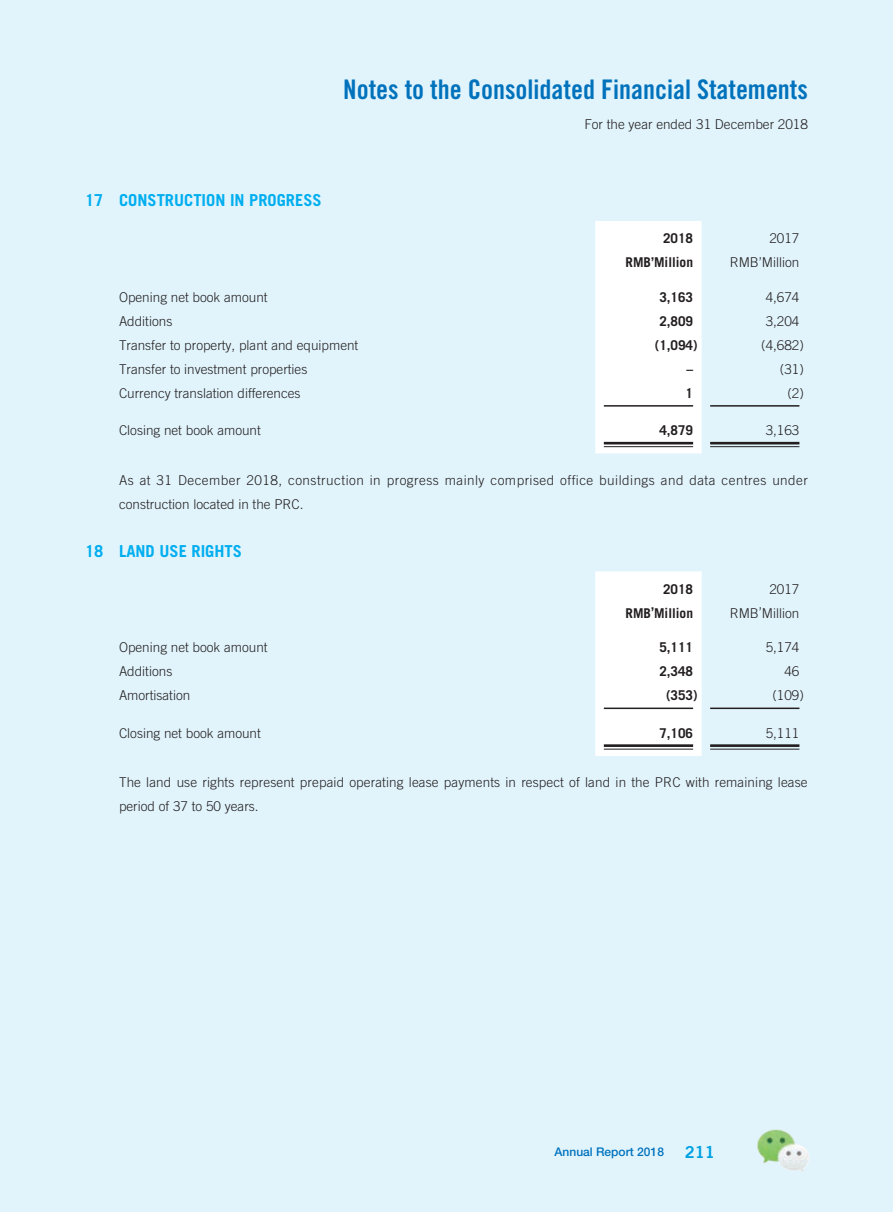
<style>
.page{position:relative;width:893px;height:1212px;background:#e1f4fc}
.page>*{position:absolute;margin:0;border:0;box-sizing:border-box;transform-origin:0 0}
.t1{font:27px "Trade Gothic LT Std Bd Cn 20";color:#0072bc}
._3__標題{font:700 16.5px "Trade Gothic LT Std";color:#00aeef}
.t2{font:16.5px "Trade Gothic LT Std Bd 2";color:#00a1e3}
._1__內文{font:300 13.5px/24px "Trade Gothic LT Std";color:#231f20}
._1__內文-2{font:300 13.5px/24px "Trade Gothic LT Std";letter-spacing:.035em;color:#231f20}
._1__內文-3{font:700 13.5px "Trade Gothic LT Std";color:#231f20}
.t3{font:500 12px "Helvetica Neue LT Std";color:#0072bc}
</style>
<div class="page">
<img style="left:757px;top:1129px;width:53px;height:43px">
<div style="left:595px;top:221px;width:107px;height:232px;background:#fff"></div>
<hr style="left:604px;top:405px;width:89px;height:2px;background:#231f20">
<hr style="left:710px;top:405px;width:89px;height:2px;background:#231f20">
<hr style="left:604px;top:442px;width:89px;height:2px;background:#231f20">
<hr style="left:604px;top:446px;width:89px;height:1px;background:#231f20">
<hr style="left:710px;top:442px;width:89px;height:2px;background:#231f20">
<hr style="left:710px;top:446px;width:89px;height:1px;background:#231f20">
<div style="left:595px;top:571px;width:107px;height:185px;background:#fff"></div>
<hr style="left:604px;top:707px;width:89px;height:2px;background:#231f20">
<hr style="left:710px;top:707px;width:89px;height:2px;background:#231f20">
<hr style="left:604px;top:744px;width:89px;height:3px;background:#231f20">
<hr style="left:604px;top:749px;width:89px;height:1px;background:#231f20">
<hr style="left:710px;top:744px;width:89px;height:3px;background:#231f20">
<hr style="left:710px;top:749px;width:89px;height:1px;background:#231f20">
<h1 class="t1" style="left:343px;top:73px;width:466px">Notes to the Consolidated Financial Statements</h1>
<p class="_1__內文" style="left:584px;top:112px;width:225px">For the year ended 31 December 2018</p>
<p class="_3__標題" style="left:85px;top:190px;width:238px">17 CONSTRUCTION IN PROGRESS</p>
<p class="_1__內文-3" style="left:663px;top:230px;width:32px">2018</p>
<p class="_1__內文" style="left:769px;top:226px;width:32px">2017</p>
<p class="_1__內文-3" style="left:626px;top:254px;width:69px">RMB’Million</p>
<p class="_1__內文" style="left:730px;top:250px;width:71px">RMB’Million</p>
<p class="_1__內文" style="left:119px;top:285px;width:150px">Opening net book amount</p>
<p class="_1__內文-3" style="left:659px;top:289px;width:35px">3,163</p>
<p class="_1__內文" style="left:766px;top:285px;width:35px">4,674</p>
<p class="_1__內文" style="left:119px;top:309px;width:55px">Additions</p>
<p class="_1__內文-3" style="left:659px;top:313px;width:35px">2,809</p>
<p class="_1__內文" style="left:766px;top:309px;width:35px">3,204</p>
<p class="_1__內文" style="left:119px;top:333px;width:241px">Transfer to property, plant and equipment</p>
<p class="_1__內文-3" style="left:655px;top:337px;width:44px">(1,094)</p>
<p class="_1__內文" style="left:761px;top:333px;width:44px">(4,682)</p>
<p class="_1__內文" style="left:119px;top:357px;width:190px">Transfer to investment properties</p>
<p class="_1__內文-3" style="left:686px;top:361px;width:8px">–</p>
<p class="_1__內文" style="left:780px;top:357px;width:26px">(31)</p>
<p class="_1__內文" style="left:119px;top:381px;width:183px">Currency translation differences</p>
<p class="_1__內文-3" style="left:686px;top:385px;width:9px">1</p>
<p class="_1__內文" style="left:787px;top:381px;width:18px">(2)</p>
<p class="_1__內文" style="left:119px;top:418px;width:143px">Closing net book amount</p>
<p class="_1__內文-3" style="left:659px;top:422px;width:35px">4,879</p>
<p class="_1__內文" style="left:766px;top:418px;width:35px">3,163</p>
<p class="_1__內文-2" style="left:119px;top:468px;width:690px">As at 31 December 2018, construction in progress mainly comprised office buildings and data centres under construction located in the PRC.</p>
<p class="_3__標題" style="left:85px;top:540px;width:158px">18 LAND USE RIGHTS</p>
<p class="_1__內文-3" style="left:663px;top:581px;width:32px">2018</p>
<p class="_1__內文" style="left:769px;top:577px;width:32px">2017</p>
<p class="_1__內文-3" style="left:626px;top:605px;width:69px">RMB’Million</p>
<p class="_1__內文" style="left:730px;top:601px;width:71px">RMB’Million</p>
<p class="_1__內文" style="left:119px;top:635px;width:150px">Opening net book amount</p>
<p class="_1__內文-3" style="left:659px;top:639px;width:35px">5,111</p>
<p class="_1__內文" style="left:766px;top:635px;width:35px">5,174</p>
<p class="_1__內文" style="left:119px;top:659px;width:55px">Additions</p>
<p class="_1__內文-3" style="left:659px;top:663px;width:35px">2,348</p>
<p class="_1__內文" style="left:784px;top:659px;width:17px">46</p>
<p class="_1__內文" style="left:119px;top:683px;width:73px">Amortisation</p>
<p class="_1__內文-3" style="left:666px;top:687px;width:33px">(353)</p>
<p class="_1__內文" style="left:772px;top:683px;width:33px">(109)</p>
<p class="_1__內文" style="left:119px;top:721px;width:143px">Closing net book amount</p>
<p class="_1__內文-3" style="left:659px;top:725px;width:35px">7,106</p>
<p class="_1__內文" style="left:766px;top:721px;width:35px">5,111</p>
<p class="_1__內文" style="left:119px;top:770px;width:690px">The land use rights represent prepaid operating lease payments in respect of land in the PRC with remaining lease period of 37 to 50 years.</p>
<p class="t3" style="left:555px;top:1145px;width:111px">Annual Report 2018</p>
<p class="t2" style="left:685px;top:1142px;width:32px">211</p>
</div>
